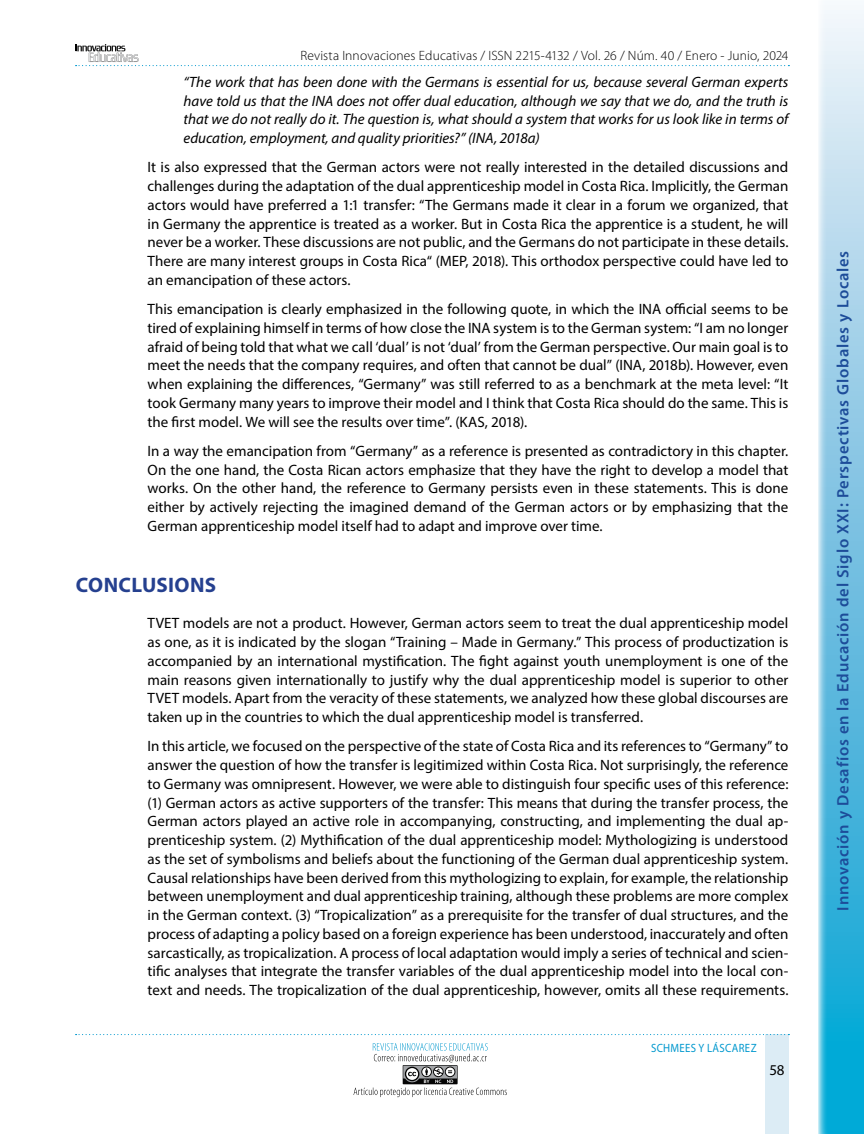
<style>
.page{position:relative;width:864px;height:1134px;background:#fff}
.page>*{position:absolute;margin:0;border:0;box-sizing:border-box;transform-origin:0 0}
.t1{font:700 21px "Myriad Pro";letter-spacing:.015em;color:#25408f}
.t2{font:600 16.5px "Myriad Pro";letter-spacing:.05em;color:#1d4c99}
.t3{font:15px/18.8px "Myriad Pro";color:#000;text-align:justify}
.t4{font:italic 15px/18.8px "Myriad Pro";color:#000;text-align:justify}
.t5{font:300 13.5px "Myriad Pro";letter-spacing:.01em;color:#000}
.t6{font:12px "Myriad Pro";letter-spacing:.03em;color:#0098ce;scale:.9 1}
</style>
<div class="page">
<svg style="left:76px;top:44px;width:713px;height:22px"></svg>
<div style="left:765px;top:1034px;width:23px;height:100px;background:#dcecf5"></div>
<svg style="left:76px;top:1034px;width:713px;height:1px"></svg>
<svg style="left:354px;top:1043px;width:153px;height:54px"></svg>
<svg style="left:818px;top:10px;width:46px;height:1124px;background:#7dc8e5"></svg>
<p class="t5" style="left:300px;top:48px;width:489px">Revista Innovaciones Educativas / ISSN 2215-4132 / Vol. 26 / Núm. 40 / Enero - Junio, 2024</p>
<p class="t4" style="left:184px;top:72px;width:606px">“The work that has been done with the Germans is essential for us, because several German experts have told us that the INA does not offer dual education, although we say that we do, and the truth is that we do not really do it. The question is, what should a system that works for us look like in terms of education, employment, and quality priorities?” (INA, 2018a)</p>
<p class="t3" style="left:148px;top:158px;width:642px">It is also expressed that the German actors were not really interested in the detailed discussions and challenges during the adaptation of the dual apprenticeship model in Costa Rica. Implicitly, the German actors would have preferred a 1:1 transfer: “The Germans made it clear in a forum we organized, that in Germany the apprentice is treated as a worker. But in Costa Rica the apprentice is a student, he will never be a worker. These discussions are not public, and the Germans do not participate in these details.<br>There are many interest groups in Costa Rica“ (MEP, 2018). This orthodox perspective could have led to an emancipation of these actors.</p>
<p class="t3" style="left:148px;top:299px;width:642px">This emancipation is clearly emphasized in the following quote, in which the INA official seems to be tired of explaining himself in terms of how close the INA system is to the German system: “I am no longer afraid of being told that what we call ‘dual’ is not ‘dual’ from the German perspective. Our main goal is to meet the needs that the company requires, and often that cannot be dual” (INA, 2018b). However, even when explaining the differences, “Germany” was still referred to as a benchmark at the meta level: “It took Germany many years to improve their model and I think that Costa Rica should do the same. This is the first model. We will see the results over time”. (KAS, 2018).</p>
<p class="t3" style="left:148px;top:441px;width:642px">In a way the emancipation from “Germany” as a reference is presented as contradictory in this chapter.<br>On the one hand, the Costa Rican actors emphasize that they have the right to develop a model that works. On the other hand, the reference to Germany persists even in these statements. This is done either by actively rejecting the imagined demand of the German actors or by emphasizing that the German apprenticeship model itself had to adapt and improve over time.</p>
<h1 class="t1" style="left:76px;top:572px;width:142px">CONCLUSIONS</h1>
<p class="t3" style="left:148px;top:614px;width:642px">TVET models are not a product. However, German actors seem to treat the dual apprenticeship model as one, as it is indicated by the slogan “Training – Made in Germany.” This process of productization is accompanied by an international mystification. The fight against youth unemployment is one of the main reasons given internationally to justify why the dual apprenticeship model is superior to other TVET models. Apart from the veracity of these statements, we analyzed how these global discourses are taken up in the countries to which the dual apprenticeship model is transferred.</p>
<p class="t3" style="left:148px;top:737px;width:642px">In this article, we focused on the perspective of the state of Costa Rica and its references to “Germany” to answer the question of how the transfer is legitimized within Costa Rica. Not surprisingly, the reference to Germany was omnipresent. However, we were able to distinguish four specific uses of this reference: (1) German actors as active supporters of the transfer: This means that during the transfer process, the German actors played an active role in accompanying, constructing, and implementing the dual ap&shy;prenticeship system. (2) Mythification of the dual apprenticeship model: Mythologizing is understood as the set of symbolisms and beliefs about the functioning of the German dual apprenticeship system.<br>Causal relationships have been derived from this mythologizing to explain, for example, the relationship between unemployment and dual apprenticeship training, although these problems are more complex in the German context. (3) “Tropicalization” as a prerequisite for the transfer of dual structures, and the process of adapting a policy based on a foreign experience has been understood, inaccurately and often sarcastically, as tropicalization. A process of local adaptation would imply a series of technical and scien&shy;tific analyses that integrate the transfer variables of the dual apprenticeship model into the local con&shy;text and needs. The tropicalization of the dual apprenticeship, however, omits all these requirements.</p>
<p class="t6" style="left:651px;top:1040px;width:119px">SCHMEES Y LÁSCAREZ</p>
<p class="t3" style="left:769px;top:1060px;width:17px">58</p>
<p class="t2" style="left:834px;top:911px;width:661px;rotate:-90deg">Innovación y Desafíos en la Educación del Siglo XXI: Perspectivas Globales y Locales</p>
</div>
